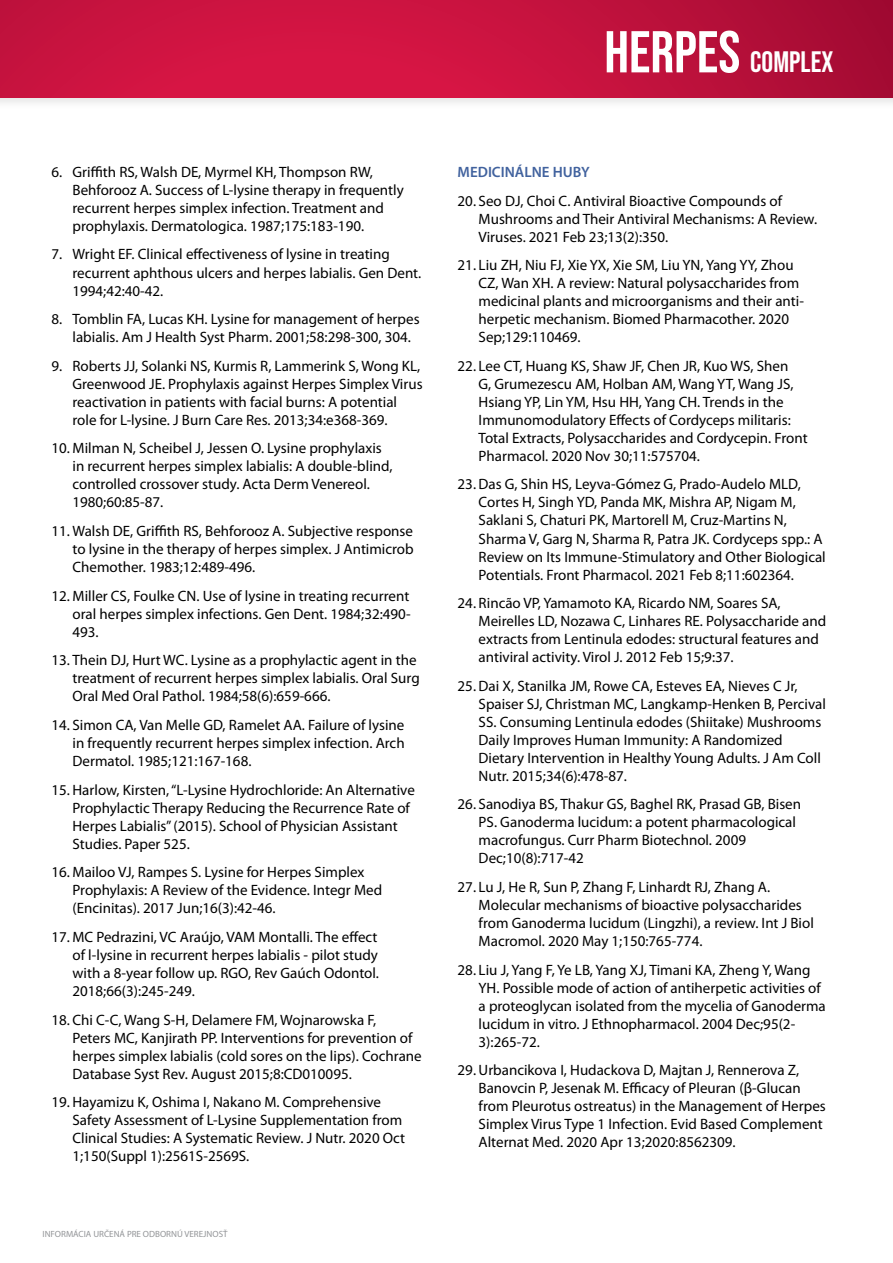
<style>
.page{position:relative;width:893px;height:1263px;background:#fff}
.page>*{position:absolute;margin:0;border:0;box-sizing:border-box;transform-origin:0 0}
.t1{font:29.4px "Bebas Neue";color:#fff}
.t2{font:15px/18px "Myriad Pro";color:#000}
.t3{font:600 15px "Myriad Pro";color:#41629e}
.t4{font:9px "Myriad Pro";color:#939598}
.s1{font-size:58.95px}
</style>
<div class="page">
<div style="left:0;top:0;width:893px;height:110px;background:#f6f6f6"></div>
<svg style="left:0;top:0;width:893px;height:98px;background:#c5123e"></svg>
<h1 class="t1" style="left:604px;top:46px;width:231px"><span class="s1">HERPES</span> COMPLEX</h1>
<p class="t2" style="left:73px;top:163px;width:333px;text-indent:-21px">6. Griffith RS, Walsh DE, Myrmel KH, Thompson RW, Behforooz A. Success of L-lysine therapy in frequently recurrent herpes simplex infection. Treatment and prophylaxis. Dermatologica. 1987;175:183-190.</p>
<p class="t2" style="left:73px;top:245px;width:350px;text-indent:-21px">7. Wright EF. Clinical effectiveness of lysine in treating recurrent aphthous ulcers and herpes labialis. Gen Dent.<br>1994;42:40-42.</p>
<p class="t2" style="left:73px;top:310px;width:349px;text-indent:-21px">8. Tomblin FA, Lucas KH. Lysine for management of herpes labialis. Am J Health Syst Pharm. 2001;58:298-300, 304.</p>
<p class="t2" style="left:73px;top:356px;width:352px;text-indent:-21px">9. Roberts JJ, Solanki NS, Kurmis R, Lammerink S, Wong KL, Greenwood JE. Prophylaxis against Herpes Simplex Virus reactivation in patients with facial burns: A potential role for L-lysine. J Burn Care Res. 2013;34:e368-369.</p>
<p class="t2" style="left:73px;top:439px;width:322px;text-indent:-21px">10. Milman N, Scheibel J, Jessen O. Lysine prophylaxis in recurrent herpes simplex labialis: A double-blind, controlled crossover study. Acta Derm Venereol.<br>1980;60:85-87.</p>
<p class="t2" style="left:73px;top:522px;width:343px;text-align:justify;text-indent:-21px">11. Walsh DE, Griffith RS, Behforooz A. Subjective response to lysine in the therapy of herpes simplex. J Antimicrob Chemother. 1983;12:489-496.</p>
<p class="t2" style="left:73px;top:586px;width:340px;text-align:justify;text-indent:-21px">12. Miller CS, Foulke CN. Use of lysine in treating recurrent oral herpes simplex infections. Gen Dent. 1984;32:490- 493.</p>
<p class="t2" style="left:73px;top:651px;width:349px;text-indent:-21px">13. Thein DJ, Hurt WC. Lysine as a prophylactic agent in the treatment of recurrent herpes simplex labialis. Oral Surg<br>Oral Med Oral Pathol. 1984;58(6):659-666.</p>
<p class="t2" style="left:73px;top:716px;width:334px;text-align:justify;text-indent:-21px">14. Simon CA, Van Melle GD, Ramelet AA. Failure of lysine in frequently recurrent herpes simplex infection. Arch Dermatol. 1985;121:167-168.</p>
<p class="t2" style="left:73px;top:780px;width:344px;text-indent:-21px">15. Harlow, Kirsten, “L-Lysine Hydrochloride: An Alternative Prophylactic Therapy Reducing the Recurrence Rate of Herpes Labialis” (2015). School of Physician Assistant Studies. Paper 525.</p>
<p class="t2" style="left:73px;top:863px;width:311px;text-indent:-21px">16. Mailoo VJ, Rampes S. Lysine for Herpes Simplex<br>Prophylaxis: A Review of the Evidence. Integr Med (Encinitas). 2017 Jun;16(3):42-46.</p>
<p class="t2" style="left:73px;top:928px;width:308px;text-align:justify;text-indent:-21px">17. MC Pedrazini, VC Araújo, VAM Montalli. The effect of l-lysine in recurrent herpes labialis - pilot study with a 8-year follow up. RGO, Rev Gaúch Odontol.<br>2018;66(3):245-249.</p>
<p class="t2" style="left:73px;top:1010px;width:351px;text-indent:-21px">18. Chi C-C, Wang S-H, Delamere FM, Wojnarowska F,<br>Peters MC, Kanjirath PP. Interventions for prevention of herpes simplex labialis (cold sores on the lips). Cochrane Database Syst Rev. August 2015;8:CD010095.</p>
<p class="t2" style="left:73px;top:1093px;width:334px;text-indent:-21px">19. Hayamizu K, Oshima I, Nakano M. Comprehensive Safety Assessment of L-Lysine Supplementation from Clinical Studies: A Systematic Review. J Nutr. 2020 Oct 1;150(Suppl 1):2561S-2569S.</p>
<p class="t4" style="left:43px;top:1229px;width:187px">INFORMÁCIA URČENÁ PRE ODBORNÚ VEREJNOSŤ</p>
<p class="t3" style="left:458px;top:162px;width:134px">MEDICINÁLNE HUBY</p>
<p class="t2" style="left:479px;top:191px;width:340px;text-indent:-21px">20. Seo DJ, Choi C. Antiviral Bioactive Compounds of<br>Mushrooms and Their Antiviral Mechanisms: A Review.<br>Viruses. 2021 Feb 23;13(2):350.</p>
<p class="t2" style="left:479px;top:256px;width:327px;text-indent:-21px">21. Liu ZH, Niu FJ, Xie YX, Xie SM, Liu YN, Yang YY, Zhou CZ, Wan XH. A review: Natural polysaccharides from medicinal plants and microorganisms and their anti&shy;herpetic mechanism. Biomed Pharmacother. 2020<br>Sep;129:110469.</p>
<p class="t2" style="left:479px;top:357px;width:331px;text-indent:-21px">22. Lee CT, Huang KS, Shaw JF, Chen JR, Kuo WS, Shen<br>G, Grumezescu AM, Holban AM, Wang YT, Wang JS, Hsiang YP, Lin YM, Hsu HH, Yang CH. Trends in the Immunomodulatory Effects of Cordyceps militaris:<br>Total Extracts, Polysaccharides and Cordycepin. Front Pharmacol. 2020 Nov 30;11:575704.</p>
<p class="t2" style="left:479px;top:475px;width:349px;text-indent:-21px">23. Das G, Shin HS, Leyva-Gómez G, Prado-Audelo MLD, Cortes H, Singh YD, Panda MK, Mishra AP, Nigam M, Saklani S, Chaturi PK, Martorell M, Cruz-Martins N, Sharma V, Garg N, Sharma R, Patra JK. Cordyceps spp.: A Review on Its Immune-Stimulatory and Other Biological Potentials. Front Pharmacol. 2021 Feb 8;11:602364.</p>
<p class="t2" style="left:479px;top:594px;width:349px;text-indent:-21px">24. Rincão VP, Yamamoto KA, Ricardo NM, Soares SA, Meirelles LD, Nozawa C, Linhares RE. Polysaccharide and extracts from Lentinula edodes: structural features and antiviral activity. Virol J. 2012 Feb 15;9:37.</p>
<p class="t2" style="left:479px;top:676px;width:349px;text-indent:-21px">25. Dai X, Stanilka JM, Rowe CA, Esteves EA, Nieves C Jr, Spaiser SJ, Christman MC, Langkamp-Henken B, Percival SS. Consuming Lentinula edodes (Shiitake) Mushrooms Daily Improves Human Immunity: A Randomized Dietary Intervention in Healthy Young Adults. J Am Coll Nutr. 2015;34(6):478-87.</p>
<p class="t2" style="left:479px;top:795px;width:324px;text-indent:-21px">26. Sanodiya BS, Thakur GS, Baghel RK, Prasad GB, Bisen PS. Ganoderma lucidum: a potent pharmacological macrofungus. Curr Pharm Biotechnol. 2009<br>Dec;10(8):717-42</p>
<p class="t2" style="left:479px;top:878px;width:337px;text-indent:-21px">27. Lu J, He R, Sun P, Zhang F, Linhardt RJ, Zhang A.<br>Molecular mechanisms of bioactive polysaccharides from Ganoderma lucidum (Lingzhi), a review. Int J Biol Macromol. 2020 May 1;150:765-774.</p>
<p class="t2" style="left:479px;top:960px;width:349px;text-indent:-21px">28. Liu J, Yang F, Ye LB, Yang XJ, Timani KA, Zheng Y, Wang YH. Possible mode of action of antiherpetic activities of a proteoglycan isolated from the mycelia of Ganoderma lucidum in vitro. J Ethnopharmacol. 2004 Dec;95(2- 3):265-72.</p>
<p class="t2" style="left:479px;top:1061px;width:349px;text-indent:-21px">29. Urbancikova I, Hudackova D, Majtan J, Rennerova Z, Banovcin P, Jesenak M. Efficacy of Pleuran (β-Glucan from Pleurotus ostreatus) in the Management of Herpes Simplex Virus Type 1 Infection. Evid Based Complement Alternat Med. 2020 Apr 13;2020:8562309.</p>
</div>
